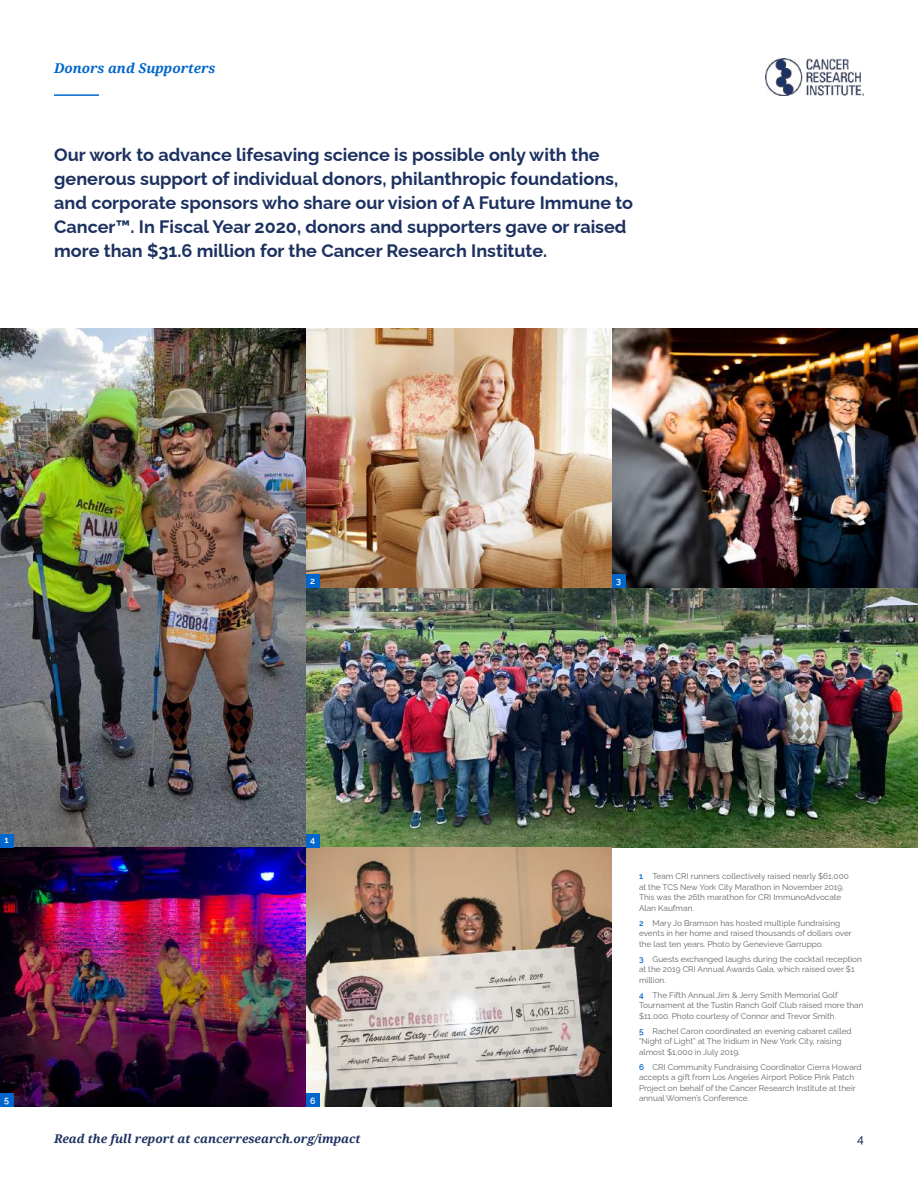
<style>
.page{position:relative;width:918px;height:1188px;background:#fff}
.page>*{position:absolute;margin:0;border:0;box-sizing:border-box;transform-origin:0 0}
.t1{font:700 18px/24px "Raleway";color:#1d3160}
.t2{font:italic 700 13.5px "Noto Serif";color:#06c}
.t3{font:italic 700 12px "Noto Serif";color:#1d3160}
.t4{font:500 12px "Raleway";color:#1d3160}
.t5{font:600 9px "Raleway";color:#fff}
.t6{font:8.25px/10.5px "Raleway";color:#63656a}
.s1{font-weight:600;color:#06c}
</style>
<div class="page">
<img style="left:765px;top:59px;width:99px;height:37px">
<img style="left:0;top:328px;width:306px;height:779px">
<img style="left:306px;top:328px;width:612px;height:520px">
<img style="left:306px;top:848px;width:306px;height:259px">
<div style="left:0;top:834px;width:14px;height:14px;background:#06c"></div>
<div style="left:0;top:1094px;width:14px;height:13px;background:#06c"></div>
<div style="left:306px;top:574px;width:14px;height:14px;background:#06c"></div>
<div style="left:306px;top:834px;width:14px;height:14px;background:#06c"></div>
<div style="left:306px;top:1094px;width:14px;height:13px;background:#06c"></div>
<div style="left:612px;top:574px;width:14px;height:14px;background:#06c"></div>
<hr style="left:54px;top:94px;width:45px;height:2px;background:#06c">
<h2 class="t2" style="left:54px;top:59px;width:163px">Donors and Supporters</h2>
<p class="t1" style="left:54px;top:141px;width:580px">Our work to advance lifesaving science is possible only with the generous support of individual donors, philanthropic foundations, and corporate sponsors who share our vision of A Future Immune to Cancer™. In Fiscal Year 2020, donors and supporters gave or raised more than $31.6 million for the Cancer Research Institute.</p>
<p class="t5" style="left:310px;top:574px;width:6px">2</p>
<p class="t5" style="left:616px;top:573px;width:6px">3</p>
<p class="t5" style="left:5px;top:833px;width:6px">1</p>
<p class="t5" style="left:4px;top:1092px;width:6px">5</p>
<p class="t5" style="left:310px;top:832px;width:7px">4</p>
<p class="t5" style="left:310px;top:1093px;width:7px">6</p>
<p class="t6" style="left:639px;top:870px;width:211px"><span class="s1">1</span> Team CRI runners collectively raised nearly $61,000 at the TCS New York City Marathon in November 2019.<br>This was the 26th marathon for CRI ImmunoAdvocate Alan Kaufman.</p>
<p class="t6" style="left:639px;top:917px;width:214px"><span class="s1">2</span> Mary Jo Bramson has hosted multiple fundraising events in her home and raised thousands of dollars over the last ten years. Photo by Genevieve Garruppo.</p>
<p class="t6" style="left:639px;top:953px;width:225px"><span class="s1">3</span> Guests exchanged laughs during the cocktail reception at the 2019 CRI Annual Awards Gala, which raised over $1 million.</p>
<p class="t6" style="left:639px;top:989px;width:226px"><span class="s1">4</span> The Fifth Annual Jim &amp; Jerry Smith Memorial Golf<br>Tournament at the Tustin Ranch Golf Club raised more than $11,000. Photo courtesy of Connor and Trevor Smith.</p>
<p class="t6" style="left:639px;top:1025px;width:214px"><span class="s1">5</span> Rachel Caron coordinated an evening cabaret called “Night of Light” at The Iridium in New York City, raising almost $1,000 in July 2019.</p>
<p class="t6" style="left:639px;top:1061px;width:224px"><span class="s1">6</span> CRI Community Fundraising Coordinator Cierra Howard accepts a gift from Los Angeles Airport Police Pink Patch Project on behalf of the Cancer Research Institute at their annual Women’s Conference.</p>
<h3 class="t3" style="left:54px;top:1130px;width:308px">Read the full report at cancerresearch.org/impact</h3>
<h3 class="t4" style="left:857px;top:1129px;width:8px">4</h3>
</div>
